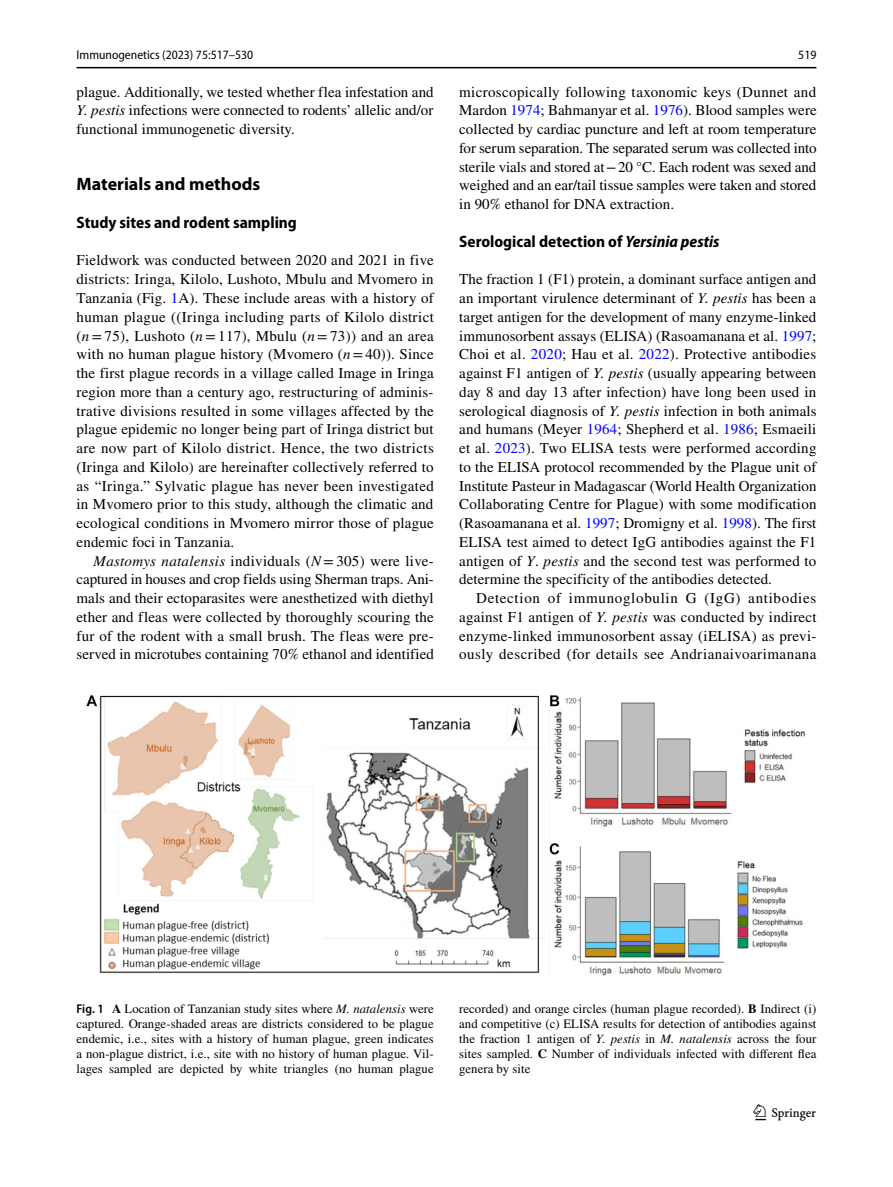
<style>
.page{position:relative;width:893px;height:1187px;background:#fff}
.page>*{position:absolute;margin:0;border:0;box-sizing:border-box;transform-origin:0 0}
.t1{font:22.5px "Springnew Regular 3";color:#000}
.t2{font:700 18px "Myriad Pro";color:#000}
.t3{font:700 semi-condensed 16.5px "Myriad Pro";color:#000}
.t4{font:15px/18.8px "STIX";letter-spacing:.005em;color:#000;text-align:justify}
.t5{font:12.75px/15px "STIX";letter-spacing:.005em;color:#000;text-align:justify}
.t6{font:semi-condensed 12.75px "Myriad Pro";color:#000}
.s1{font-style:italic}
.s2{color:#00f}
.s3{font-family:"Myriad Pro";font-weight:600;font-stretch:semi-condensed}
.s4{font-weight:700}
</style>
<div class="page">
<hr style="left:77px;top:67px;width:739px;height:1px;background:#000">
<img style="left:86px;top:694px;width:720px;height:282px">
<p class="t6" style="left:77px;top:48px;width:178px">Immunogenetics (2023) 75:517–530</p>
<p class="t6" style="left:798px;top:48px;width:20px">519</p>
<p class="t4" style="left:77px;top:83px;width:359px">plague. Additionally, we tested whether flea infestation and <span class="s1">Y. pestis</span> infections were connected to rodents’ allelic and/or functional immunogenetic diversity.</p>
<p class="t2" style="left:77px;top:173px;width:185px">Materials and methods</p>
<p class="t3" style="left:77px;top:213px;width:222px">Study sites and rodent sampling</p>
<p class="t4" style="left:77px;top:252px;width:359px">Fieldwork was conducted between 2020 and 2021 in five districts: Iringa, Kilolo, Lushoto, Mbulu and Mvomero in Tanzania (Fig. <span class="s2">1</span>A). These include areas with a history of human plague ((Iringa including parts of Kilolo district (<span class="s1">n</span>=75), Lushoto (<span class="s1">n</span>=117), Mbulu (<span class="s1">n</span>=73)) and an area with no human plague history (Mvomero (<span class="s1">n</span>=40)). Since the first plague records in a village called Image in Iringa region more than a century ago, restructuring of adminis&shy;trative divisions resulted in some villages affected by the plague epidemic no longer being part of Iringa district but are now part of Kilolo district. Hence, the two districts (Iringa and Kilolo) are hereinafter collectively referred to as “Iringa.” Sylvatic plague has never been investigated in Mvomero prior to this study, although the climatic and ecological conditions in Mvomero mirror those of plague endemic foci in Tanzania.</p>
<p class="t4" style="left:77px;top:552px;width:359px;text-indent:17px"><span class="s1">Mastomys natalensis</span> individuals (<span class="s1">N</span>=305) were live&shy;captured in houses and crop fields using Sherman traps. Ani&shy;mals and their ectoparasites were anesthetized with diethyl ether and fleas were collected by thoroughly scouring the fur of the rodent with a small brush. The fleas were pre&shy;served in microtubes containing 70% ethanol and identified</p>
<p class="t4" style="left:459px;top:83px;width:359px">microscopically following taxonomic keys (Dunnet and Mardon <span class="s2">1974</span>; Bahmanyar et al. <span class="s2">1976</span>). Blood samples were collected by cardiac puncture and left at room temperature for serum separation. The separated serum was collected into sterile vials and stored at−20 °C. Each rodent was sexed and weighed and an ear/tail tissue samples were taken and stored in 90% ethanol for DNA extraction.</p>
<p class="t3" style="left:459px;top:232px;width:262px">Serological detection of <span class="s1">Yersinia pestis</span></p>
<p class="t4" style="left:459px;top:271px;width:359px">The fraction 1 (F1) protein, a dominant surface antigen and an important virulence determinant of <span class="s1">Y. pestis</span> has been a target antigen for the development of many enzyme-linked immunosorbent assays (ELISA) (Rasoamanana et al. <span class="s2">1997</span>; Choi et al. <span class="s2">2020</span>; Hau et al. <span class="s2">2022</span>). Protective antibodies against F1 antigen of <span class="s1">Y. pestis</span> (usually appearing between day 8 and day 13 after infection) have long been used in serological diagnosis of <span class="s1">Y. pestis</span> infection in both animals and humans (Meyer <span class="s2">1964</span>; Shepherd et al. <span class="s2">1986</span>; Esmaeili et al. <span class="s2">2023</span>). Two ELISA tests were performed according to the ELISA protocol recommended by the Plague unit of Institute Pasteur in Madagascar (World Health Organization Collaborating Centre for Plague) with some modification (Rasoamanana et al. <span class="s2">1997</span>; Dromigny et al. <span class="s2">1998</span>). The first ELISA test aimed to detect IgG antibodies against the F1 antigen of <span class="s1">Y</span>. <span class="s1">pestis</span> and the second test was performed to determine the specificity of the antibodies detected.</p>
<p class="t4" style="left:459px;top:589px;width:359px;text-indent:17px">Detection of immunoglobulin G (IgG) antibodies against F1 antigen of <span class="s1">Y. pestis</span> was conducted by indirect enzyme-linked immunosorbent assay (iELISA) as previ&shy;ously described (for details see Andrianaivoarimanana</p>
<p class="t5" style="left:77px;top:1002px;width:359px"><span class="s3">Fig. 1</span> <span class="s4">A</span> Location of Tanzanian study sites where <span class="s1">M. natalensis</span> were captured. Orange-shaded areas are districts considered to be plague endemic, i.e., sites with a history of human plague, green indicates a non-plague district, i.e., site with no history of human plague. Vil&shy;lages sampled are depicted by white triangles (no human plague</p>
<p class="t5" style="left:459px;top:1002px;width:359px">recorded) and orange circles (human plague recorded). <span class="s4">B</span> Indirect (i) and competitive (c) ELISA results for detection of antibodies against the fraction 1 antigen of <span class="s1">Y. pestis</span> in <span class="s1">M. natalensis</span> across the four sites sampled. <span class="s4">C</span> Number of individuals infected with different flea genera by site</p>
<h1 class="t1" style="left:755px;top:1104px;width:62px">1 3</h1>
</div>
